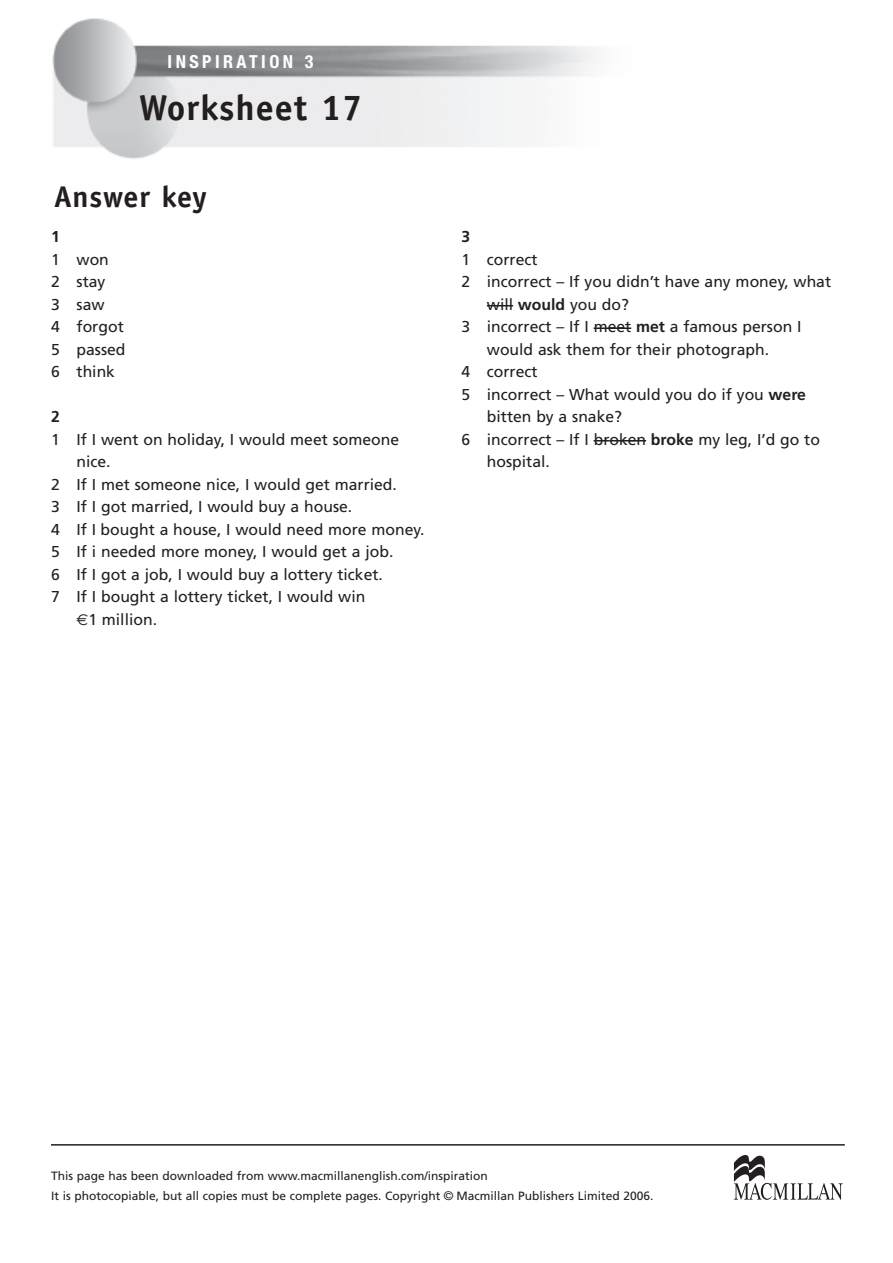
<style>
.page{position:relative;width:893px;height:1263px;background:#fff}
.page>*{position:absolute;margin:0;border:0;box-sizing:border-box;transform-origin:0 0}
.t1{font:700 36px "Officina Sans";letter-spacing:.03em;color:#231f20}
.t2{font:700 30px "Officina Sans";letter-spacing:.03em;color:#231f20}
.t3{font:700 condensed 18px "Helvetica Neue";letter-spacing:.19em;color:#fff}
.t4{font:15.75px/22.5px "Frutiger";color:#231f20}
.t5{font:700 15.75px "Frutiger";color:#231f20}
.t6{font:12px/20.2px "Frutiger";color:#231f20}
.s1{font-family:"Euro Sans"}
.s2{font-weight:700}
.s3{font-family:"Helvetica"}
</style>
<div class="page">
<svg style="left:487px;top:305px;width:26px;height:1px"></svg>
<hr style="left:594px;top:327px;width:37px;height:2px;background:#231f20">
<svg style="left:594px;top:440px;width:15px;height:1px"></svg>
<hr style="left:609px;top:440px;width:37px;height:1px;background:#231f20">
<hr style="left:51px;top:1144px;width:794px;height:1px;background:#231f20">
<svg style="left:734px;top:1155px;width:109px;height:45px"></svg>
<img style="left:52px;top:18px;width:544px;height:141px">
<p class="t3" style="left:168px;top:51px;width:147px">INSPIRATION 3</p>
<h1 class="t1" style="left:139px;top:94px;width:224px">Worksheet 17</h1>
<h2 class="t2" style="left:54px;top:185px;width:155px">Answer key</h2>
<p class="t5" style="left:51px;top:230px;width:10px">1</p>
<p class="t4" style="left:51px;top:249px;width:76px">1 won<br>2 stay<br>3 saw<br>4 forgot<br>5 passed<br>6 think</p>
<p class="t5" style="left:51px;top:410px;width:10px">2</p>
<p class="t4" style="left:51px;top:429px;width:350px">1 If I went on holiday, I would meet someone</p>
<p class="t4" style="left:77px;top:452px;width:36px">nice.</p>
<p class="t4" style="left:51px;top:474px;width:347px">2 If I met someone nice, I would get married.</p>
<p class="t4" style="left:51px;top:497px;width:303px">3 If I got married, I would buy a house.</p>
<p class="t4" style="left:51px;top:519px;width:375px">4 If I bought a house, I would need more money.</p>
<p class="t4" style="left:51px;top:542px;width:344px">5 If i needed more money, I would get a job.</p>
<p class="t4" style="left:51px;top:564px;width:333px">6 If I got a job, I would buy a lottery ticket.</p>
<p class="t4" style="left:51px;top:587px;width:316px">7 If I bought a lottery ticket, I would win</p>
<p class="t4" style="left:77px;top:609px;width:82px"><span class="s1">€</span>1 million.</p>
<p class="t5" style="left:461px;top:230px;width:10px">3</p>
<p class="t4" style="left:461px;top:249px;width:78px">1 correct</p>
<p class="t4" style="left:461px;top:272px;width:371px">2 incorrect – If you didn’t have any money, what</p>
<p class="t4" style="left:487px;top:294px;width:144px">will <span class="s2">would</span> you do?</p>
<p class="t4" style="left:461px;top:317px;width:342px">3 incorrect – If I meet <span class="s2">met</span> a famous person I</p>
<p class="t4" style="left:487px;top:339px;width:284px">would ask them for their photograph.</p>
<p class="t4" style="left:461px;top:362px;width:78px">4 correct</p>
<p class="t4" style="left:461px;top:384px;width:346px">5 incorrect – What would you do if you <span class="s2">were</span></p>
<p class="t4" style="left:487px;top:407px;width:137px">bitten by a snake?</p>
<p class="t4" style="left:461px;top:429px;width:360px">6 incorrect – If I broken <span class="s2">broke</span> my leg, I’d go to</p>
<p class="t4" style="left:487px;top:452px;width:64px">hospital.</p>
<p class="t6" style="left:51px;top:1167px;width:604px">This page has been downloaded from www.macmillanenglish.com/inspiration<br>It is photocopiable, but all copies must be complete pages. Copyright <span class="s3">©</span> Macmillan Publishers Limited 2006.</p>
</div>
